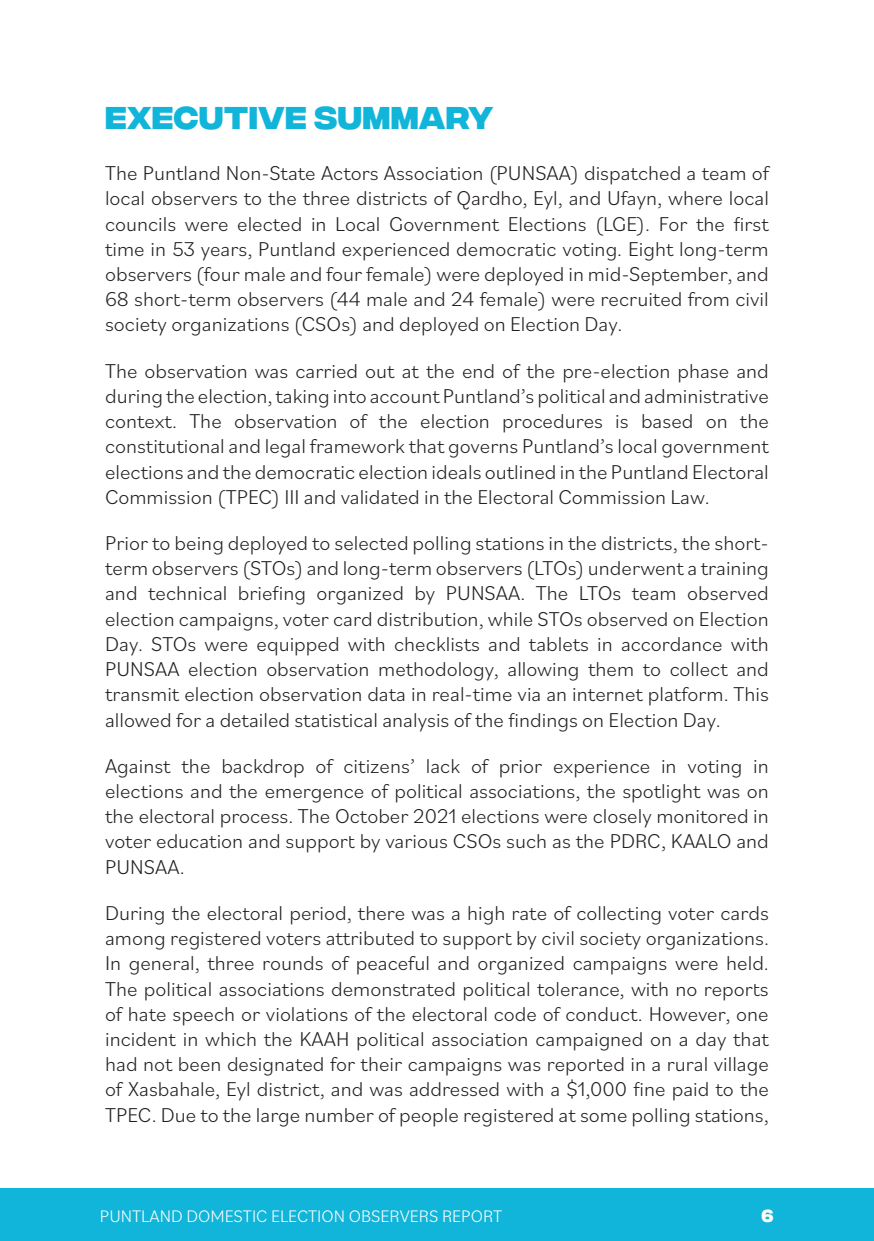
<style>
.page{position:relative;width:874px;height:1241px;background:#fff}
.page>*{position:absolute;margin:0;border:0;box-sizing:border-box;transform-origin:0 0}
.heading{font:700 31.5px "Integral CF";letter-spacing:.01em;color:#11b5d9}
.body_text{font:300 21px/25.2px "Bilo";color:#231f20;text-align:justify}
.t1{font:300 17.5px "Bilo";color:#fff}
.t2{font:700 17.5px "Integral CF";color:#fff}
</style>
<div class="page">
<div style="left:0;top:1187px;width:873px;height:53px;background:#11b5d9"></div>
<p class="heading" style="left:105px;top:100px;width:389px">EXECUTIVE SUMMARY</p>
<p class="body_text" style="left:105px;top:160px;width:665px">The Puntland Non-State Actors Association (PUNSAA) dispatched a team of local observers to the three districts of Qardho, Eyl, and Ufayn, where local councils were elected in Local Government Elections (LGE). For the first time in 53 years, Puntland experienced democratic voting. Eight long-term observers (four male and four female) were deployed in mid-September, and 68 short-term observers (44 male and 24 female) were recruited from civil society organizations (CSOs) and deployed on Election Day.</p>
<p class="body_text" style="left:105px;top:357px;width:665px">The observation was carried out at the end of the pre-election phase and during the election, taking into account Puntland’s political and administrative context. The observation of the election procedures is based on the constitutional and legal framework that governs Puntland’s local government elections and the democratic election ideals outlined in the Puntland Electoral Commission (TPEC) III and validated in the Electoral Commission Law.</p>
<p class="body_text" style="left:105px;top:529px;width:665px">Prior to being deployed to selected polling stations in the districts, the short&shy;term observers (STOs) and long-term observers (LTOs) underwent a training and technical briefing organized by PUNSAA. The LTOs team observed election campaigns, voter card distribution, while STOs observed on Election Day. STOs were equipped with checklists and tablets in accordance with PUNSAA election observation methodology, allowing them to collect and transmit election observation data in real-time via an internet platform. This allowed for a detailed statistical analysis of the findings on Election Day.</p>
<p class="body_text" style="left:105px;top:752px;width:665px">Against the backdrop of citizens’ lack of prior experience in voting in elections and the emergence of political associations, the spotlight was on the electoral process. The October 2021 elections were closely monitored in voter education and support by various CSOs such as the PDRC, KAALO and PUNSAA.</p>
<p class="body_text" style="left:105px;top:899px;width:665px">During the electoral period, there was a high rate of collecting voter cards among registered voters attributed to support by civil society organizations.<br>In general, three rounds of peaceful and organized campaigns were held.<br>The political associations demonstrated political tolerance, with no reports of hate speech or violations of the electoral code of conduct. However, one incident in which the KAAH political association campaigned on a day that had not been designated for their campaigns was reported in a rural village of Xasbahale, Eyl district, and was addressed with a $1,000 fine paid to the TPEC. Due to the large number of people registered at some polling stations,</p>
<p class="t1" style="left:100px;top:1203px;width:403px">PUNTLAND DOMESTIC ELECTION OBSERVERS REPORT</p>
<p class="t2" style="left:761px;top:1205px;width:13px">6</p>
</div>
